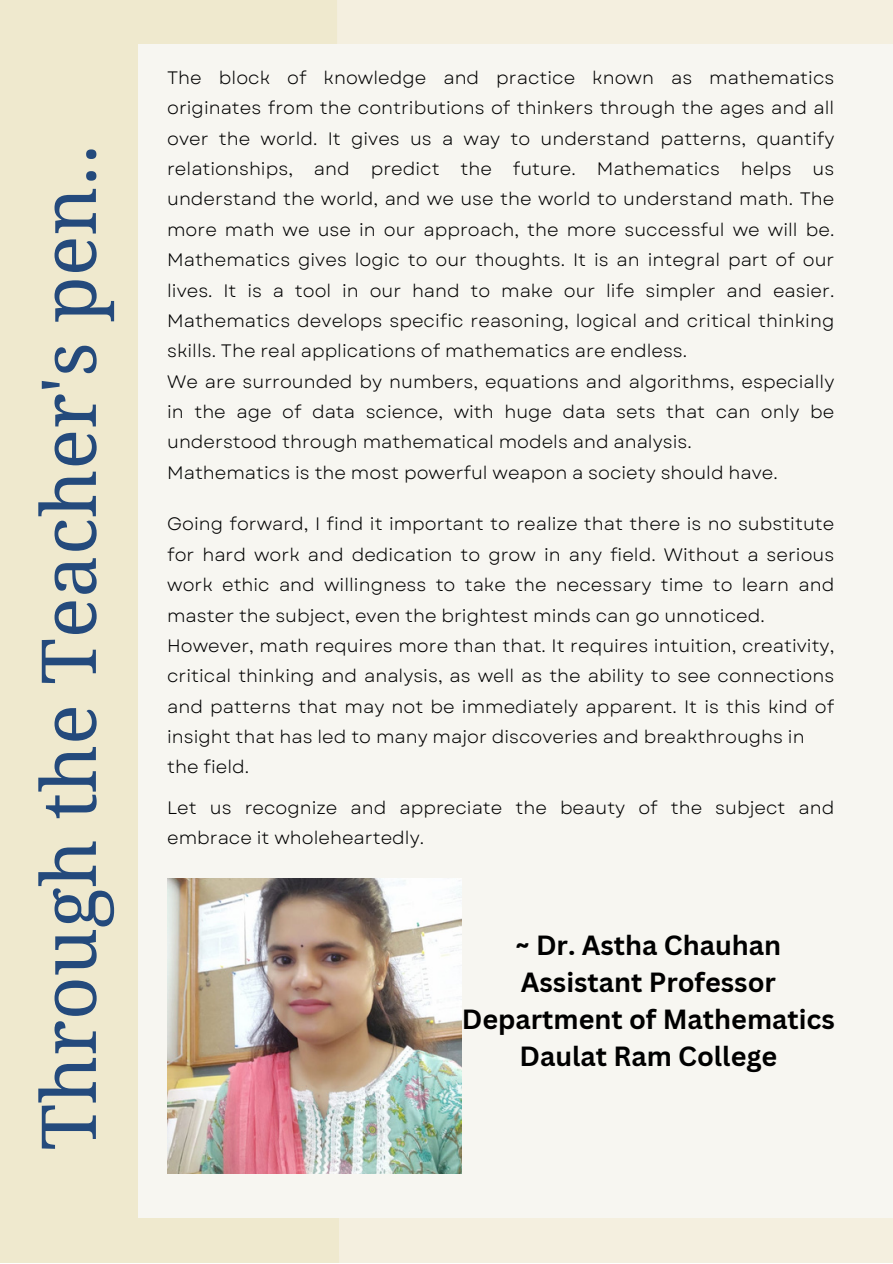
<style>
.page{position:relative;width:893px;height:1264px;background:#fff}
.page>*{position:absolute;margin:0;border:0;box-sizing:border-box;transform-origin:0 0}
.t1{font:75.75px "Droid Serif";color:#244a7c}
.t2{font:700 27px "Canva Sans";color:#000}
.t3{font:18px/30.3px "Garet";color:#000;text-align:justify}
</style>
<div class="page">
<div style="left:0;top:0;width:892px;height:1262px;background:#f4efdf"></div>
<div style="left:0;top:0;width:339px;height:1262px;background:#efe9ce"></div>
<div style="left:138px;top:45px;width:754px;height:1172px;background:#f7f6f1"></div>
<img style="left:167px;top:878px;width:294px;height:295px">
<p class="t1" style="left:26px;top:1150px;width:1008px;rotate:-90deg">Through the Teacher's pen..</p>
<p class="t3" style="left:167px;top:63px;width:668px">The block of knowledge and practice known as mathematics originates from the contributions of thinkers through the ages and all over the world. It gives us a way to understand patterns, quantify relationships, and predict the future. Mathematics helps us understand the world, and we use the world to understand math. The more math we use in our approach, the more successful we will be.<br>Mathematics gives logic to our thoughts. It is an integral part of our lives. It is a tool in our hand to make our life simpler and easier.<br>Mathematics develops specific reasoning, logical and critical thinking skills. The real applications of mathematics are endless.</p>
<p class="t3" style="left:167px;top:366px;width:668px">We are surrounded by numbers, equations and algorithms, especially in the age of data science, with huge data sets that can only be understood through mathematical models and analysis.</p>
<p class="t3" style="left:167px;top:457px;width:612px">Mathematics is the most powerful weapon a society should have.</p>
<p class="t3" style="left:167px;top:509px;width:668px">Going forward, I find it important to realize that there is no substitute for hard work and dedication to grow in any field. Without a serious work ethic and willingness to take the necessary time to learn and master the subject, even the brightest minds can go unnoticed.</p>
<p class="t3" style="left:167px;top:630px;width:668px">However, math requires more than that. It requires intuition, creativity, critical thinking and analysis, as well as the ability to see connections and patterns that may not be immediately apparent. It is this kind of insight that has led to many major discoveries and breakthroughs in</p>
<p class="t3" style="left:167px;top:752px;width:83px">the field.</p>
<p class="t3" style="left:167px;top:792px;width:668px">Let us recognize and appreciate the beauty of the subject and embrace it wholeheartedly.</p>
<p class="t2" style="left:515px;top:926px;width:267px">~ Dr. Astha Chauhan</p>
<p class="t2" style="left:520px;top:963px;width:256px">Assistant Professor</p>
<p class="t2" style="left:461px;top:1000px;width:374px">Department of Mathematics</p>
<p class="t2" style="left:519px;top:1037px;width:259px">Daulat Ram College</p>
</div>
